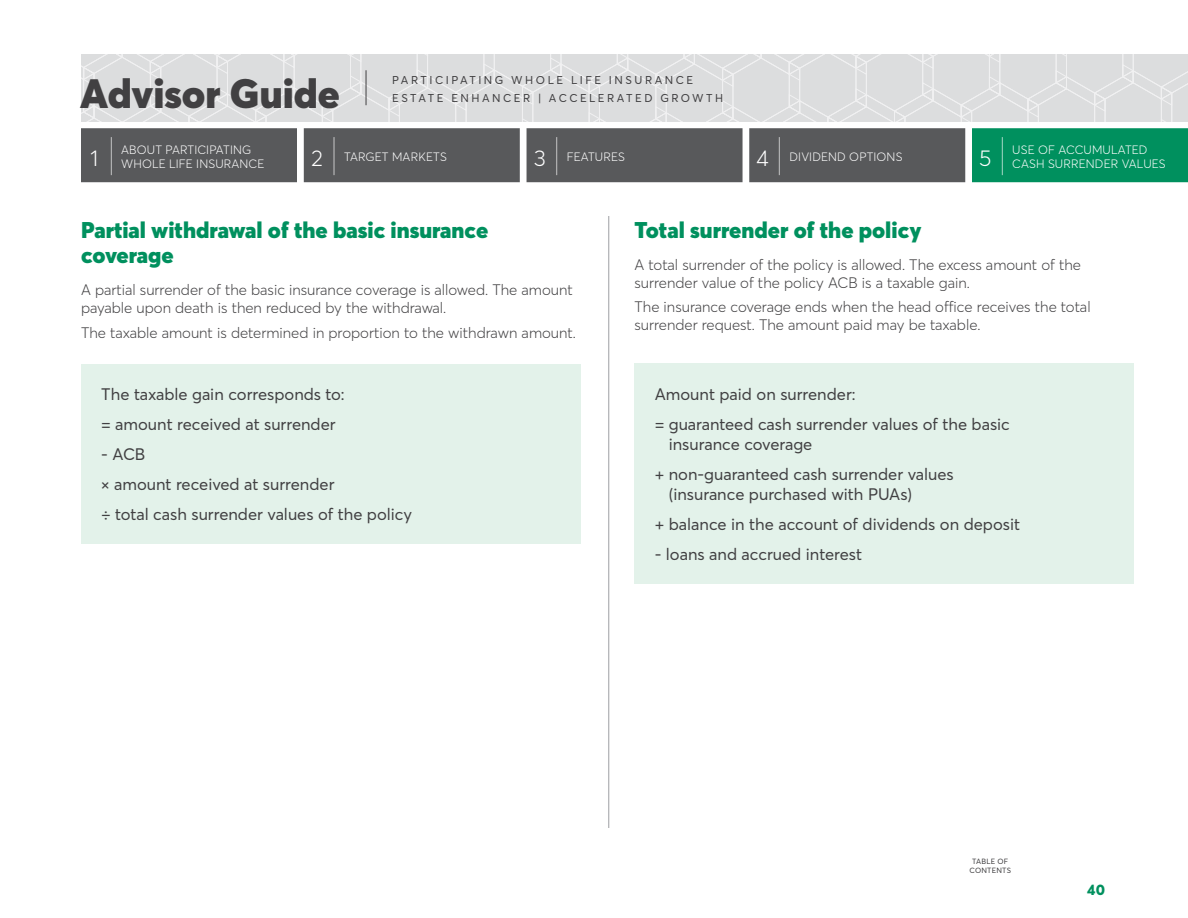
<style>
.page{position:relative;width:1188px;height:918px;background:#fff}
.page>*{position:absolute;margin:0;border:0;box-sizing:border-box;transform-origin:0 0}
.t1{font:300 44.7px "Desjardins Sans";color:#fff;scale:.29 1}
.t2{font:900 40.5px "Desjardins Sans";color:#414042}
.t3{font:900 22.5px/25.5px "Desjardins Sans";color:#00905e}
.t4{font:300 22.5px "Desjardins Sans";color:#fff}
.t5{font:16.5px/19.8px "Desjardins Sans";color:#414042}
.t6{font:300 15px/18px "Desjardins Sans";color:#414042}
.t7{font:800 15px "Desjardins Sans";color:#00905e}
.t8{font:300 12px/14.4px "Desjardins Sans";letter-spacing:.01em;color:#fff}
.t9{font:11.25px/18px "Desjardins Sans";letter-spacing:.225em;color:#414042}
.t10{font:7.5px/9px "Desjardins Sans";letter-spacing:.025em;color:#414042;text-align:center}
.s1{font-size:44.7px}
</style>
<div class="page">
<svg style="left:81px;top:54px;width:1107px;height:68px;background:#dddedf"></svg>
<hr style="left:366px;top:70px;width:1px;height:35px;background:#414042">
<div style="left:81px;top:128px;width:216px;height:54px;background:#58595b"></div>
<div style="left:304px;top:128px;width:216px;height:54px;background:#58595b"></div>
<div style="left:527px;top:128px;width:216px;height:54px;background:#58595b"></div>
<div style="left:749px;top:128px;width:216px;height:54px;background:#58595b"></div>
<hr style="left:608px;top:216px;width:1px;height:612px;background:#9d9fa2">
<div style="left:972px;top:128px;width:216px;height:54px;background:#00905e"></div>
<div style="left:81px;top:364px;width:499px;height:180px;background:#e3f2ea"></div>
<div style="left:634px;top:364px;width:500px;height:220px;background:#e3f2ea"></div>
<h2 class="t2" style="left:80px;top:67px;width:261px">Advisor Guide</h2>
<p class="t9" style="left:392px;top:71px;width:333px">PARTICIPATING WHOLE LIFE INSURANCE<br>ESTATE ENHANCER | ACCELERATED GROWTH</p>
<h3 class="t4" style="left:90px;top:145px;width:24px">1 <span class="s1">|</span></h3>
<p class="t8" style="left:121px;top:142px;width:145px">ABOUT PARTICIPATING<br>WHOLE LIFE INSURANCE</p>
<h3 class="t4" style="left:311px;top:145px;width:26px">2 <span class="s1">|</span></h3>
<h3 class="t4" style="left:534px;top:145px;width:26px">3 <span class="s1">|</span></h3>
<p class="t8" style="left:344px;top:150px;width:104px">TARGET MARKETS</p>
<p class="t8" style="left:567px;top:150px;width:60px">FEATURES</p>
<h3 class="t4" style="left:756px;top:145px;width:26px">4 <span class="s1">|</span></h3>
<p class="t8" style="left:790px;top:150px;width:114px">DIVIDEND OPTIONS</p>
<p class="t4" style="left:979px;top:145px;width:14px">5</p>
<p class="t1" style="left:1001px;top:128px;width:13px">|</p>
<p class="t8" style="left:1012px;top:142px;width:137px">USE OF ACCUMULATED</p>
<p class="t8" style="left:1012px;top:157px;width:155px">CASH SURRENDER VALUES</p>
<h3 class="t3" style="left:81px;top:217px;width:409px">Partial withdrawal of the basic insurance coverage</h3>
<p class="t6" style="left:81px;top:281px;width:493px">A partial surrender of the basic insurance coverage is allowed. The amount payable upon death is then reduced by the withdrawal.</p>
<p class="t6" style="left:81px;top:323px;width:496px">The taxable amount is determined in proportion to the withdrawn amount.</p>
<p class="t5" style="left:101px;top:384px;width:245px">The taxable gain corresponds to:</p>
<p class="t5" style="left:101px;top:414px;width:236px">= amount received at surrender</p>
<p class="t5" style="left:101px;top:444px;width:46px">- ACB</p>
<p class="t5" style="left:101px;top:474px;width:235px">× amount received at surrender</p>
<p class="t5" style="left:101px;top:505px;width:312px">÷ total cash surrender values of the policy</p>
<h3 class="t3" style="left:634px;top:217px;width:288px">Total surrender of the policy</h3>
<p class="t6" style="left:634px;top:255px;width:448px">A total surrender of the policy is allowed. The excess amount of the surrender value of the policy ACB is a taxable gain.</p>
<p class="t6" style="left:634px;top:298px;width:458px">The insurance coverage ends when the head office receives the total surrender request. The amount paid may be taxable.</p>
<p class="t5" style="left:655px;top:384px;width:202px">Amount paid on surrender:</p>
<p class="t5" style="left:669px;top:414px;width:343px;text-indent:-14px">= guaranteed cash surrender values of the basic insurance coverage</p>
<p class="t5" style="left:669px;top:464px;width:287px;text-indent:-14px">+ non-guaranteed cash surrender values (insurance purchased with PUAs)</p>
<p class="t5" style="left:655px;top:514px;width:367px">+ balance in the account of dividends on deposit</p>
<p class="t5" style="left:655px;top:544px;width:209px">- loans and accrued interest</p>
<p class="t10" style="left:970px;top:856px;width:43px">TABLE OF<br>CONTENTS</p>
<p class="t7" style="left:1087px;top:880px;width:19px">40</p>
</div>
